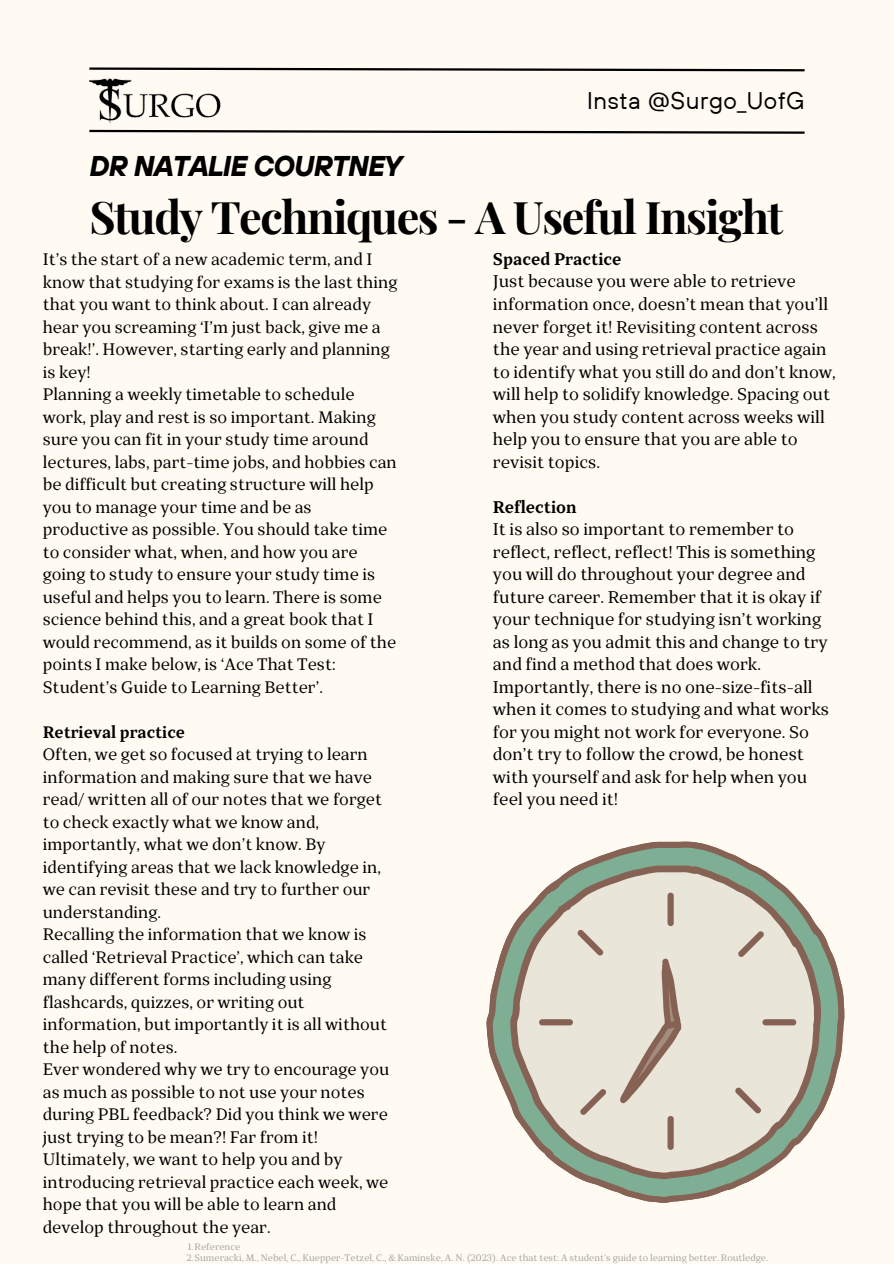
<style>
.page{position:relative;width:894px;height:1264px;background:#fff}
.page>*{position:absolute;margin:0;border:0;box-sizing:border-box;transform-origin:0 0}
.t1{font:700 45px "Playfair Display";letter-spacing:-.035em;color:#000}
.t2{font:italic 700 28.5px "TT Hoves";letter-spacing:-.035em;color:#000}
.t3{font:24px "TT Hoves";letter-spacing:.025em;color:#000}
.t4{font:16.8px/22.5px "TT Bells";color:#000}
.t5{font:16.5px/22.5px "TT Bells";color:#000}
.t6{font:9.3px "TT Bells";color:#a6a6a6}
.s1{font-weight:700}
</style>
<div class="page">
<div style="left:0;top:0;width:893px;height:1263px;background:#fffbf2"></div>
<svg style="left:89px;top:67px;width:716px;height:5px"></svg>
<svg style="left:89px;top:129px;width:716px;height:5px"></svg>
<img style="left:89px;top:79px;width:132px;height:44px">
<svg style="left:486px;top:841px;width:358px;height:361px;fill:#eae5d9"></svg>
<h1 class="t2" style="left:89px;top:147px;width:314px">DR NATALIE COURTNEY</h1>
<h3 class="t3" style="left:587px;top:85px;width:219px">Insta @Surgo_UofG</h3>
<h2 class="t1" style="left:89px;top:185px;width:695px">Study Techniques - A Useful Insight</h2>
<h4 class="t5" style="left:43px;top:248px;width:356px">It’s the start of a new academic term, and I know that studying for exams is the last thing that you want to think about. I can already hear you screaming ‘I’m just back, give me a break!’. However, starting early and planning is key!<br>Planning a weekly timetable to schedule work, play and rest is so important. Making sure you can fit in your study time around lectures, labs, part-time jobs, and hobbies can be difficult but creating structure will help you to manage your time and be as productive as possible. You should take time to consider what, when, and how you are going to study to ensure your study time is useful and helps you to learn. There is some science behind this, and a great book that I would recommend, as it builds on some of the points I make below, is ‘Ace That Test:<br>Student’s Guide to Learning Better’.</h4>
<h4 class="t5" style="left:43px;top:721px;width:348px"><span class="s1">Retrieval practice<br></span>Often, we get so focused at trying to learn information and making sure that we have read/ written all of our notes that we forget to check exactly what we know and, importantly, what we don’t know. By identifying areas that we lack knowledge in, we can revisit these and try to further our understanding.<br>Recalling the information that we know is called ‘Retrieval Practice’, which can take many different forms including using flashcards, quizzes, or writing out information, but importantly it is all without the help of notes.<br>Ever wondered why we try to encourage you as much as possible to not use your notes during PBL feedback? Did you think we were just trying to be mean?! Far from it!<br>Ultimately, we want to help you and by introducing retrieval practice each week, we hope that you will be able to learn and develop throughout the year.</h4>
<h4 class="t4" style="left:492px;top:248px;width:344px"><span class="s1">Spaced Practice<br></span>Just because you were able to retrieve information once, doesn’t mean that you’ll never forget it! Revisiting content across the year and using retrieval practice again to identify what you still do and don’t know, will help to solidify knowledge. Spacing out when you study content across weeks will help you to ensure that you are able to revisit topics.</h4>
<h4 class="t4" style="left:492px;top:496px;width:337px"><span class="s1">Reflection<br></span>It is also so important to remember to reflect, reflect, reflect! This is something you will do throughout your degree and future career. Remember that it is okay if your technique for studying isn’t working as long as you admit this and change to try and find a method that does work.<br>Importantly, there is no one-size-fits-all when it comes to studying and what works for you might not work for everyone. So don’t try to follow the crowd, be honest with yourself and ask for help when you feel you need it!</h4>
<p class="t6" style="left:188px;top:1240px;width:54px">1.Reference</p>
<p class="t6" style="left:186px;top:1252px;width:583px">2.Sumeracki, M., Nebel, C., Kuepper-Tetzel, C., &amp; Kaminske, A. N. (2023). Ace that test: A student’s guide to learning better. Routledge.</p>
</div>
